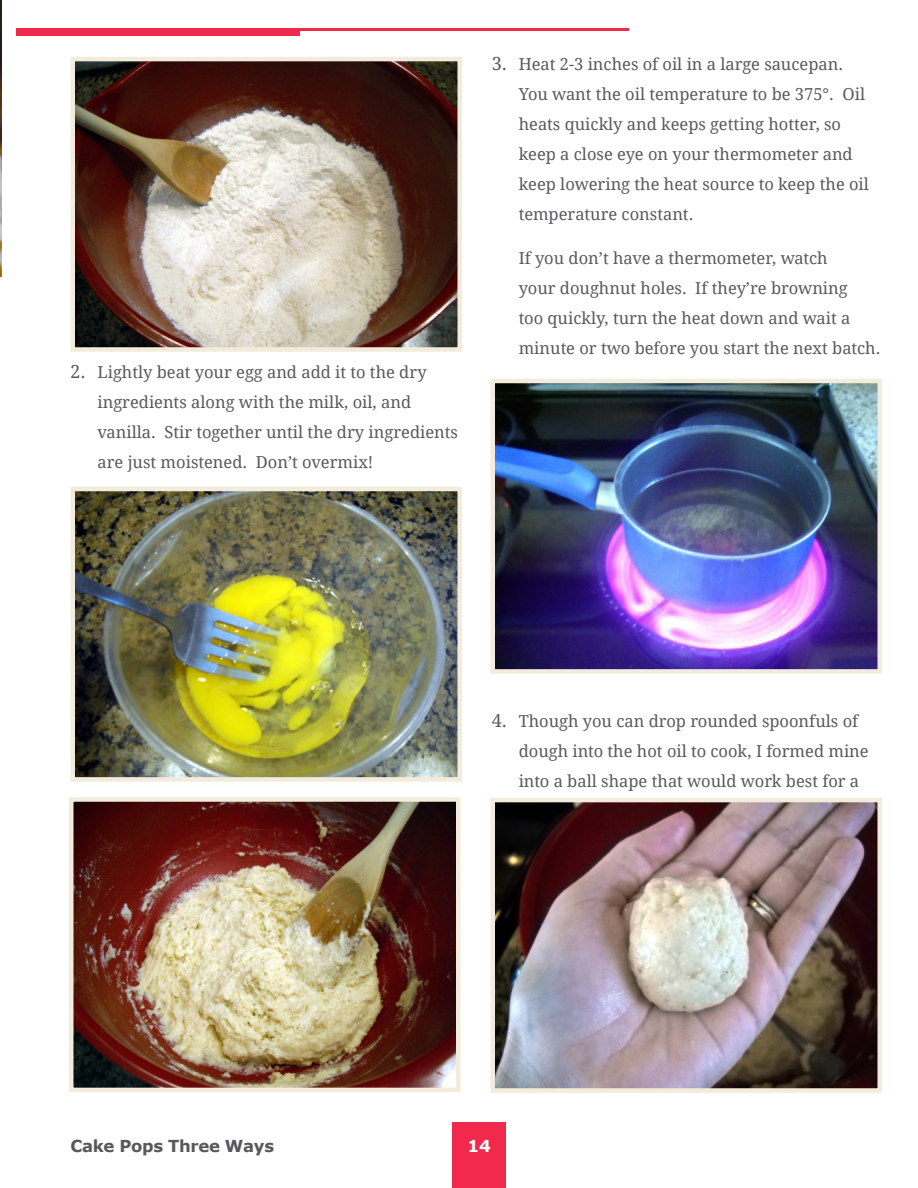
<style>
.page{position:relative;width:918px;height:1188px;background:#fff}
.page>*{position:absolute;margin:0;border:0;box-sizing:border-box;transform-origin:0 0}
.t1{font:16.5px/30px "Droid Serif";color:#58595b}
.t2{font:700 16.5px "Verdana";letter-spacing:-.02em;color:#58595b}
.t3{font:700 16.5px "Verdana";color:#fff}
.s1{font-size:18px}
</style>
<div class="page">
<img style="left:0;top:0;width:2px;height:276px">
<div style="left:452px;top:1123px;width:54px;height:65px;background:#f1294d"></div>
<div style="left:16px;top:28px;width:284px;height:8px;background:#f1294d"></div>
<hr style="left:286px;top:28px;width:343px;height:3px;background:#f1294d">
<img style="left:75px;top:62px;width:382px;height:285px">
<div style="left:70px;top:57px;width:392px;height:295px;border:4px solid #f3ecdc"></div>
<img style="left:75px;top:492px;width:382px;height:285px">
<div style="left:70px;top:487px;width:392px;height:295px;border:4px solid #f3ecdc"></div>
<img style="left:74px;top:802px;width:381px;height:285px">
<div style="left:69px;top:797px;width:391px;height:295px;border:4px solid #f3ecdc"></div>
<img style="left:495px;top:384px;width:382px;height:285px">
<div style="left:490px;top:379px;width:392px;height:295px;border:4px solid #f3ecdc"></div>
<img style="left:495px;top:803px;width:382px;height:285px">
<div style="left:490px;top:798px;width:392px;height:295px;border:4px solid #f3ecdc"></div>
<p class="t1" style="left:98px;top:357px;width:362px;text-indent:-27px"><span class="s1">2.</span> Lightly beat your egg and add it to the dry ingredients along with the milk, oil, and vanilla. Stir together until the dry ingredients are just moistened. Don’t overmix!</p>
<p class="t1" style="left:519px;top:49px;width:352px;text-indent:-27px"><span class="s1">3.</span> Heat 2-3 inches of oil in a large saucepan.<br>You want the oil temperature to be 375°. Oil heats quickly and keeps getting hotter, so keep a close eye on your thermometer and keep lowering the heat source to keep the oil temperature constant.</p>
<p class="t1" style="left:519px;top:243px;width:363px">If you don’t have a thermometer, watch<br>your doughnut holes. If they’re browning<br>too quickly, turn the heat down and wait a minute or two before you start the next batch.</p>
<p class="t1" style="left:519px;top:706px;width:352px;text-indent:-27px"><span class="s1">4.</span> Though you can drop rounded spoonfuls of dough into the hot oil to cook, I formed mine into a ball shape that would work best for a</p>
<p class="t2" style="left:70px;top:1134px;width:205px">Cake Pops Three Ways</p>
<p class="t3" style="left:467px;top:1134px;width:25px">14</p>
</div>
